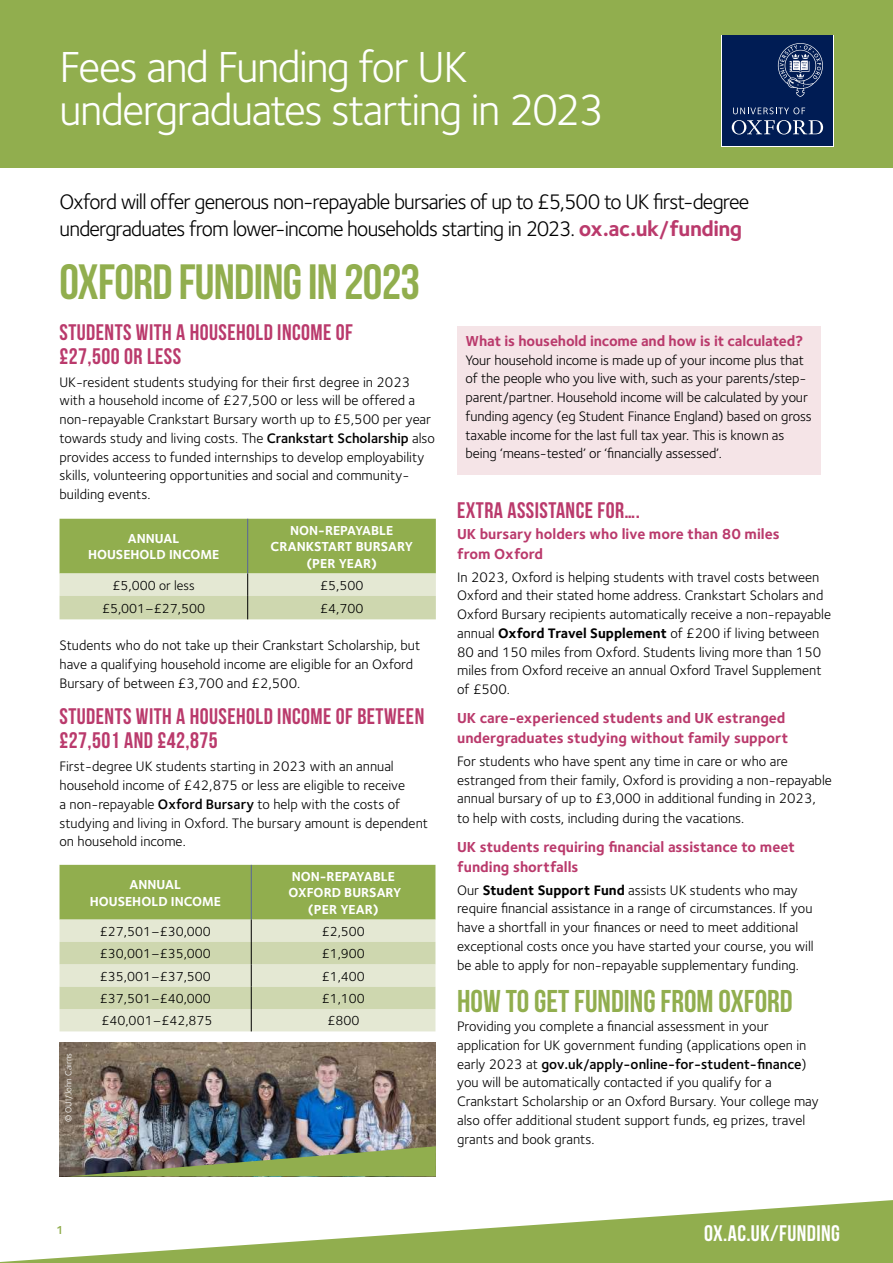
<style>
.page{position:relative;width:893px;height:1263px;background:#fff}
.page>*{position:absolute;margin:0;border:0;box-sizing:border-box;transform-origin:0 0}
.t1{font:49.5px "Bebas Neue";letter-spacing:-.015em;color:#91ae4e}
.t2{font:45px/42.3px "Foundry Sterling";letter-spacing:-.035em;color:#fff}
.t3{font:31.5px "Bebas Neue";color:#91ae4e}
.t4{font:22.5px/24px "Bebas Neue";letter-spacing:.02em;color:#ba3a6c}
.t5{font:22.5px "Bebas Neue";letter-spacing:.02em;color:#fff}
.t6{font:21.75px/27px "Foundry Sterling";letter-spacing:-.04em;color:#000}
.t7{font:700 15px/19.5px "Foundry Sterling";color:#ba3a6c}
.t8{font:14.25px/18.8px "Foundry Sterling";color:#000}
.t9{font:13.5px "Foundry Sterling";color:#000}
.t10{font:700 13.5px/16.2px "Foundry Sterling";color:#fff;text-align:center}
.t11{font:600 12px "Foundry Sterling";color:#91ae4e}
.t12{font:9px "Foundry Sterling";color:#fff}
.s1{font-weight:700;color:#ba3a6c}
.s2{font-weight:600}
.s3{font-weight:700}
</style>
<div class="page">
<svg style="left:0;top:1200px;width:893px;height:63px"></svg>
<div style="left:0;top:0;width:893px;height:168px;background:#91ae4e"></div>
<svg style="left:721px;top:35px;width:112px;height:112px"></svg>
<div style="left:722px;top:36px;width:111px;height:110px;background:#001c54"></div>
<svg style="left:732px;top:120px;width:91px;height:15px"></svg>
<svg style="left:733px;top:107px;width:72px;height:7px"></svg>
<svg style="left:778px;top:43px;width:45px;height:54px"></svg>
<svg style="left:60px;top:519px;width:376px;height:100px;background:#b1c482"></svg>
<svg style="left:60px;top:865px;width:375px;height:166px;background:#c2d09d"></svg>
<div style="left:457px;top:326px;width:364px;height:149px;background:#f5e4e7"></div>
<img style="left:60px;top:1042px;width:376px;height:134px">
<img style="left:67px;top:1146px;width:369px;height:30px">
<h2 class="t2" style="left:60px;top:45px;width:546px">Fees and Funding for UK undergraduates starting in 2023</h2>
<h3 class="t6" style="left:60px;top:188px;width:691px">Oxford will offer generous non-repayable bursaries of up to £5,500 to UK first-degree undergraduates from lower-income households starting in 2023. <span class="s1">ox.ac.uk/funding</span></h3>
<h1 class="t1" style="left:60px;top:255px;width:362px">OXFORD FUNDING IN 2023</h1>
<h3 class="t4" style="left:60px;top:320px;width:295px">STUDENTS WITH A HOUSEHOLD INCOME OF £27,500 OR LESS</h3>
<p class="t8" style="left:60px;top:372px;width:377px">UK-resident students studying for their first degree in 2023 with a household income of £27,500 or less will be offered a non-repayable Crankstart Bursary worth up to £5,500 per year towards study and living costs. The <span class="s2">Crankstart Scholarship</span> also provides access to funded internships to develop employability skills, volunteering opportunities and social and community&shy;building events.</p>
<p class="t10" style="left:88px;top:530px;width:133px">ANNUAL<br>HOUSEHOLD INCOME</p>
<p class="t10" style="left:271px;top:522px;width:144px">NON-REPAYABLE<br>CRANKSTART BURSARY (PER YEAR)</p>
<p class="t9" style="left:113px;top:576px;width:83px">£5,000 or less</p>
<p class="t9" style="left:320px;top:576px;width:45px">£5,500</p>
<p class="t9" style="left:102px;top:599px;width:105px">£5,001–£27,500</p>
<p class="t9" style="left:320px;top:599px;width:45px">£4,700</p>
<p class="t8" style="left:60px;top:635px;width:362px">Students who do not take up their Crankstart Scholarship, but have a qualifying household income are eligible for an Oxford<br>Bursary of between £3,700 and £2,500.</p>
<h3 class="t4" style="left:60px;top:704px;width:366px">STUDENTS WITH A HOUSEHOLD INCOME OF BETWEEN £27,501 AND £42,875</h3>
<p class="t8" style="left:60px;top:757px;width:370px">First-degree UK students starting in 2023 with an annual household income of £42,875 or less are eligible to receive<br>a non-repayable <span class="s2">Oxford Bursary</span> to help with the costs of studying and living in Oxford. The bursary amount is dependent on household income.</p>
<p class="t10" style="left:90px;top:876px;width:133px">ANNUAL<br>HOUSEHOLD INCOME</p>
<p class="t10" style="left:288px;top:868px;width:115px">NON-REPAYABLE<br>OXFORD BURSARY (PER YEAR)</p>
<p class="t9" style="left:100px;top:922px;width:113px">£27,501–£30,000</p>
<p class="t9" style="left:322px;top:922px;width:45px">£2,500</p>
<p class="t9" style="left:100px;top:944px;width:113px">£30,001–£35,000</p>
<p class="t9" style="left:322px;top:944px;width:45px">£1,900</p>
<p class="t9" style="left:100px;top:967px;width:113px">£35,001–£37,500</p>
<p class="t9" style="left:322px;top:967px;width:45px">£1,400</p>
<p class="t9" style="left:100px;top:989px;width:113px">£37,501–£40,000</p>
<p class="t9" style="left:322px;top:989px;width:45px">£1,100</p>
<p class="t9" style="left:101px;top:1011px;width:113px">£40,001–£42,875</p>
<p class="t9" style="left:327px;top:1011px;width:34px">£800</p>
<p class="t12" style="left:62px;top:1122px;width:71px;rotate:-90deg">© OUI/John Cairns</p>
<p class="t7" style="left:466px;top:331px;width:339px">What is household income and how is it calculated?</p>
<p class="t8" style="left:466px;top:350px;width:348px">Your household income is made up of your income plus that of the people who you live with, such as your parents/step&shy;parent/partner. Household income will be calculated by your funding agency (eg Student Finance England) based on gross taxable income for the last full tax year. This is known as being ‘means-tested’ or ‘financially assessed’.</p>
<h3 class="t4" style="left:457px;top:498px;width:184px">EXTRA ASSISTANCE FOR….</h3>
<p class="t7" style="left:457px;top:524px;width:324px">UK bursary holders who live more than 80 miles from Oxford</p>
<p class="t8" style="left:457px;top:567px;width:375px">In 2023, Oxford is helping students with travel costs between Oxford and their stated home address. Crankstart Scholars and Oxford Bursary recipients automatically receive a non-repayable annual <span class="s3">Oxford Travel Supplement</span> of £200 if living between 80 and 150 miles from Oxford. Students living more than 150 miles from Oxford receive an annual Oxford Travel Supplement of £500.</p>
<p class="t7" style="left:457px;top:708px;width:333px">UK care-experienced students and UK estranged undergraduates studying without family support</p>
<p class="t8" style="left:457px;top:751px;width:376px">For students who have spent any time in care or who are estranged from their family, Oxford is providing a non-repayable annual bursary of up to £3,000 in additional funding in 2023, to help with costs, including during the vacations.</p>
<p class="t7" style="left:457px;top:837px;width:339px">UK students requiring financial assistance to meet funding shortfalls</p>
<p class="t8" style="left:457px;top:880px;width:358px">Our <span class="s3">Student Support Fund</span> assists UK students who may require financial assistance in a range of circumstances. If you have a shortfall in your finances or need to meet additional exceptional costs once you have started your course, you will be able to apply for non-repayable supplementary funding.</p>
<h3 class="t3" style="left:457px;top:984px;width:337px">HOW TO GET FUNDING FROM OXFORD</h3>
<p class="t8" style="left:457px;top:1016px;width:363px">Providing you complete a financial assessment in your application for UK government funding (applications open in early 2023 at <span class="s2">gov.uk/apply-online-for-student-finance</span>) you will be automatically contacted if you qualify for a Crankstart Scholarship or an Oxford Bursary. Your college may also offer additional student support funds, eg prizes, travel grants and book grants.</p>
<p class="t11" style="left:56px;top:1221px;width:9px">1</p>
<h3 class="t5" style="left:704px;top:1221px;width:137px">OX.AC.UK/FUNDING</h3>
</div>
